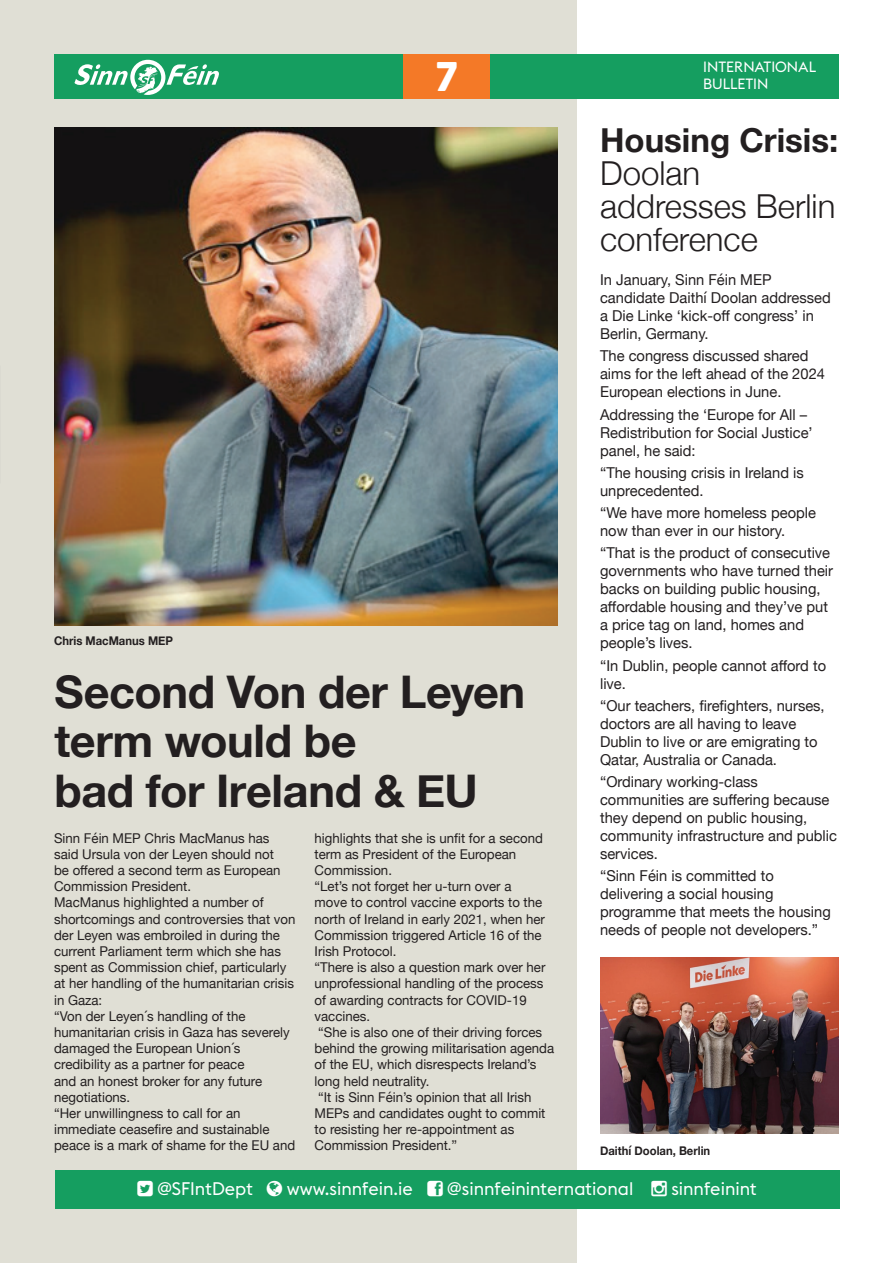
<style>
.page{position:relative;width:893px;height:1263px;background:#fff}
.page>*{position:absolute;margin:0;border:0;box-sizing:border-box;transform-origin:0 0}
.t1{font:700 45px/49.5px "Helvetica Neue";letter-spacing:-.01em;color:#231f20}
.t2{font:44.1px "Archive";color:#fff}
.t3{font:300 33px/33px "Helvetica Neue";color:#231f20}
.t4{font:700 33px "Helvetica Neue";color:#231f20}
.t5{font:18px "Euclid Flex";color:#fff}
.t6{font:15px/18px "Helvetica Neue";color:#231f20}
.t7{font:14.7px "Euclid Flex";color:#fff}
.t8{font:13.5px/16.2px "Helvetica Neue";color:#231f20}
.t9{font:700 12px "Helvetica Neue";color:#231f20;scale:.94 1}
</style>
<div class="page">
<div style="left:0;top:0;width:576px;height:1263px;background:#e0dfd5"></div>
<div style="left:55px;top:1171px;width:785px;height:38px;background:#159e60"></div>
<div style="left:54px;top:54px;width:785px;height:45px;background:#159e60"></div>
<div style="left:403px;top:54px;width:87px;height:45px;background:#f47927"></div>
<svg style="left:74px;top:60px;width:145px;height:35px"></svg>
<img style="left:600px;top:957px;width:239px;height:177px">
<img style="left:55px;top:128px;width:502px;height:497px">
<p class="t9" style="left:54px;top:631px;width:128px">Chris MacManus MEP</p>
<h2 class="t2" style="left:435px;top:50px;width:25px">7</h2>
<h1 class="t1" style="left:55px;top:668px;width:472px">Second Von der Leyen term would be<br>bad for Ireland &amp; EU</h1>
<p class="t8" style="left:54px;top:830px;width:243px">Sinn Féin MEP Chris MacManus has said Ursula von der Leyen should not<br>be offered a second term as European<br>Commission President.<br>MacManus highlighted a number of shortcomings and controversies that von der Leyen was embroiled in during the current Parliament term which she has spent as Commission chief, particularly at her handling of the humanitarian crisis in Gaza:<br>“Von der Leyen´s handling of the humanitarian crisis in Gaza has severely damaged the European Union´s credibility as a partner for peace<br>and an honest broker for any future negotiations.<br>“Her unwillingness to call for an immediate ceasefire and sustainable peace is a mark of shame for the EU and</p>
<p class="t8" style="left:315px;top:830px;width:241px">highlights that she is unfit for a second term as President of the European<br>Commission.<br>“Let’s not forget her u-turn over a<br>move to control vaccine exports to the north of Ireland in early 2021, when her<br>Commission triggered Article 16 of the<br>Irish Protocol.<br>“There is also a question mark over her unprofessional handling of the process of awarding contracts for COVID-19 vaccines.<br>“She is also one of their driving forces behind the growing militarisation agenda of the EU, which disrespects Ireland’s long held neutrality.<br>“It is Sinn Féin’s opinion that all Irish<br>MEPs and candidates ought to commit to resisting her re-appointment as<br>Commission President.”</p>
<p class="t7" style="left:703px;top:58px;width:114px">INTERNATIONAL</p>
<p class="t7" style="left:703px;top:76px;width:67px">BULLETIN</p>
<h3 class="t4" style="left:600px;top:115px;width:240px">Housing Crisis:</h3>
<h3 class="t3" style="left:600px;top:155px;width:237px">Doolan addresses Berlin conference</h3>
<p class="t6" style="left:600px;top:272px;width:232px">In January, Sinn Féin MEP candidate Daithí Doolan addressed a Die Linke ‘kick-off congress’ in<br>Berlin, Germany.</p>
<p class="t6" style="left:600px;top:348px;width:226px">The congress discussed shared aims for the left ahead of the 2024<br>European elections in June.</p>
<p class="t6" style="left:600px;top:406px;width:214px">Addressing the ‘Europe for All –<br>Redistribution for Social Justice’ panel, he said:</p>
<p class="t6" style="left:600px;top:464px;width:205px">“The housing crisis in Ireland is unprecedented.</p>
<p class="t6" style="left:600px;top:504px;width:217px">“We have more homeless people now than ever in our history.</p>
<p class="t6" style="left:600px;top:545px;width:235px">“That is the product of consecutive governments who have turned their backs on building public housing, affordable housing and they’ve put a price tag on land, homes and people’s lives.</p>
<p class="t6" style="left:600px;top:657px;width:228px">“In Dublin, people cannot afford to live.</p>
<p class="t6" style="left:600px;top:697px;width:226px">“Our teachers, firefighters, nurses, doctors are all having to leave Dublin to live or are emigrating to Qatar, Australia or Canada.</p>
<p class="t6" style="left:600px;top:773px;width:238px">“Ordinary working-class communities are suffering because they depend on public housing, community infrastructure and public services.</p>
<p class="t6" style="left:600px;top:868px;width:232px">“Sinn Féin is committed to delivering a social housing programme that meets the housing needs of people not developers.”</p>
<p class="t9" style="left:600px;top:1141px;width:119px">Daithí Doolan, Berlin</p>
<h3 class="t5" style="left:157px;top:1178px;width:97px">@SFIntDept</h3>
<h3 class="t5" style="left:287px;top:1178px;width:127px">www.sinnfein.ie</h3>
<h3 class="t5" style="left:447px;top:1178px;width:188px">@sinnfeininternational</h3>
<h3 class="t5" style="left:671px;top:1178px;width:87px">sinnfeinint</h3>
</div>
